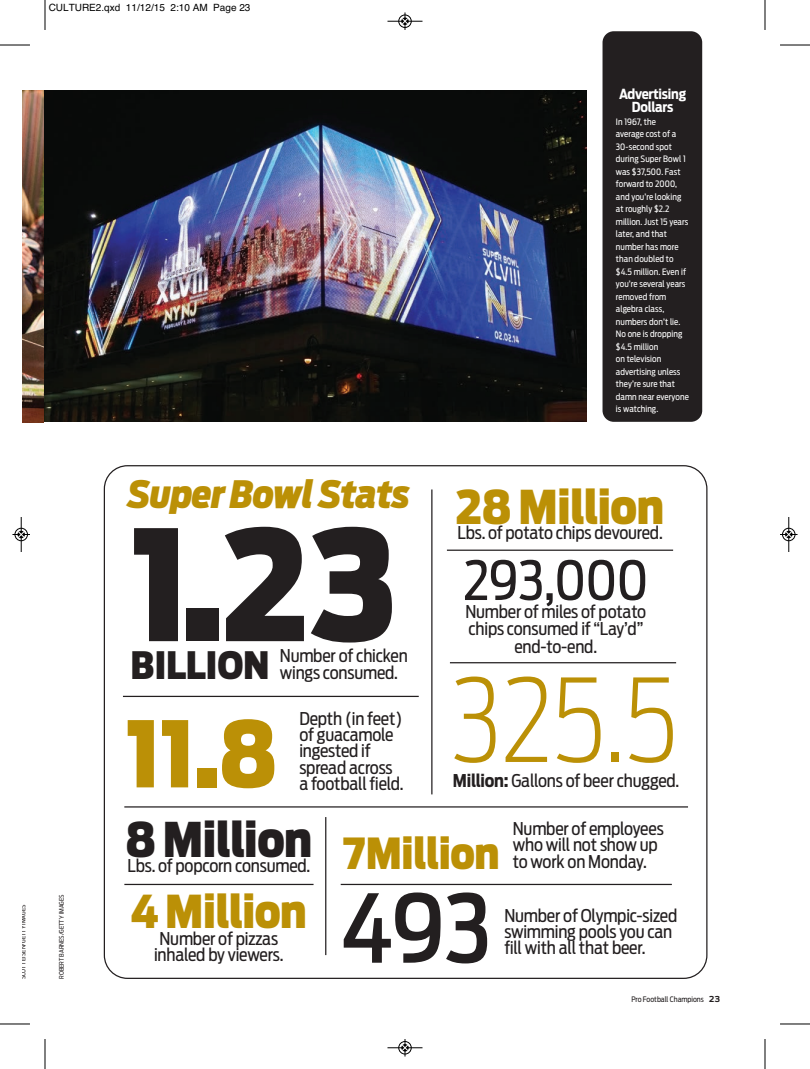
<style>
.page{position:relative;width:810px;height:1069px;background:#fff}
.page>*{position:absolute;margin:0;border:0;box-sizing:border-box;transform-origin:0 0}
.t1{font:900 152.5px "Antenna Cond";color:#231f20}
.t2{font:200 114px "Antenna Cond";color:#bb9006}
.t3{font:500 93.75px "Antenna Cond";color:#231f20}
.t4{font:900 90.75px "Antenna Cond";color:#bb9006}
.t5{font:53.75px "Antenna Cond";letter-spacing:-.015em;color:#231f20}
.t6{font:900 47.5px "Antenna Cond";letter-spacing:-.01em;color:#231f20}
.t7{font:900 46.25px "Antenna Cond";letter-spacing:-.01em;color:#bb9006}
.t8{font:900 45px "Antenna Cond";letter-spacing:-.01em;color:#bb9006}
.t9{font:900 42.5px "Antenna Cond";letter-spacing:-.01em;color:#bb9006}
.t10{font:italic 900 37.5px "Antenna Cond";letter-spacing:-.015em;color:#bb9006}
.t11{font:900 37.5px "Antenna Cond";letter-spacing:-.01em;color:#231f20}
.t12{font:17.5px/16.2px "Antenna Cond";letter-spacing:-.01em;color:#231f20}
.t13{font:700 13.75px/13.8px "Antenna Cond";letter-spacing:-.015em;color:#fff;text-align:center}
.t14{font:10px "Helvetica";color:#000}
.t15{font:8.75px/12.5px "Antenna Cond";letter-spacing:.01em;color:#fff}
.t16{font:7.5px "Antenna Cond";color:#231f20}
.t17{font:6.25px "Antenna Cond";color:#231f20}
.s1{font-weight:700}
.s2{font-family:"Antenna";font-weight:700;font-size:8.12px}
</style>
<div class="page">
<svg style="left:104px;top:465px;width:604px;height:514px"></svg>
<div style="left:603px;top:31px;width:99px;height:391px;background:#231f20;border-radius:11px"></div>
<img style="left:22px;top:90px;width:22px;height:332px">
<img style="left:44px;top:90px;width:543px;height:332px">
<hr style="left:124px;top:806px;width:564px;height:1px;background:#231f20">
<hr style="left:124px;top:884px;width:190px;height:1px;background:#231f20">
<hr style="left:341px;top:884px;width:331px;height:1px;background:#231f20">
<hr style="left:123px;top:696px;width:296px;height:1px;background:#231f20">
<hr style="left:447px;top:549px;width:226px;height:2px;background:#231f20">
<hr style="left:450px;top:662px;width:226px;height:1px;background:#231f20">
<hr style="left:431px;top:489px;width:1px;height:305px;background:#231f20">
<hr style="left:325px;top:817px;width:1px;height:138px;background:#231f20">
<hr style="left:45px;top:0;width:1px;height:30px;background:#000">
<hr style="left:0;top:45px;width:30px;height:1px;background:#000">
<hr style="left:765px;top:0;width:1px;height:30px;background:#000">
<hr style="left:780px;top:45px;width:30px;height:1px;background:#000">
<hr style="left:45px;top:1039px;width:1px;height:30px;background:#000">
<hr style="left:0;top:1024px;width:30px;height:1px;background:#000">
<hr style="left:765px;top:1039px;width:1px;height:30px;background:#000">
<hr style="left:780px;top:1024px;width:30px;height:1px;background:#000">
<div style="left:398px;top:15px;width:14px;height:13px;border:1px solid #fff;border-radius:50%"></div>
<hr style="left:388px;top:21px;width:34px;height:1px;background:#000">
<div style="left:399px;top:15px;width:12px;height:13px;border:1px solid #000;border-radius:50%"></div>
<svg style="left:402px;top:12px;width:6px;height:18px"></svg>
<div style="left:398px;top:1041px;width:14px;height:13px;border:1px solid #fff;border-radius:50%"></div>
<hr style="left:388px;top:1047px;width:34px;height:1px;background:#000">
<div style="left:399px;top:1041px;width:12px;height:13px;border:1px solid #000;border-radius:50%"></div>
<svg style="left:402px;top:1039px;width:6px;height:17px"></svg>
<hr style="left:21px;top:517px;width:1px;height:35px;background:#000">
<div style="left:15px;top:528px;width:13px;height:13px;border:1px solid #000;border-radius:50%"></div>
<svg style="left:12px;top:531px;width:18px;height:7px"></svg>
<hr style="left:789px;top:517px;width:1px;height:35px;background:#000">
<div style="left:782px;top:528px;width:13px;height:13px;border:1px solid #000;border-radius:50%"></div>
<svg style="left:780px;top:531px;width:18px;height:7px"></svg>
<p class="t14" style="left:49px;top:4px;width:203px">CULTURE2.qxd 11/12/15 2:10 AM Page 23</p>
<h3 class="t10" style="left:128px;top:472px;width:284px">Super Bowl Stats</h3>
<h1 class="t1" style="left:131px;top:492px;width:268px">1.23</h1>
<h3 class="t11" style="left:131px;top:642px;width:140px">BILLION</h3>
<p class="t12" style="left:280px;top:647px;width:129px;line-height:17.5px">Number of chicken wings consumed.</p>
<p class="t12" style="left:299px;top:711px;width:106px">Depth (in feet) of guacamole ingested if spread across a football field.</p>
<h3 class="t4" style="left:126px;top:699px;width:153px">11.8</h3>
<p class="t13" style="left:619px;top:87px;width:69px">Advertising<br>Dollars</p>
<p class="t15" style="left:616px;top:116px;width:75px">In 1967, the<br>average cost of a<br>30-second spot during Super Bowl 1 was $37,500. Fast forward to 2000, and you’re looking at roughly $2.2 million. Just 15 years later, and that number has more than doubled to $4.5 million. Even if you’re several years removed from algebra class, numbers don’t lie.<br>No one is dropping $4.5 million<br>on television advertising unless they’re sure that damn near everyone is watching.</p>
<h3 class="t7" style="left:456px;top:479px;width:210px">28 Million</h3>
<p class="t12" style="left:457px;top:525px;width:207px">Lbs. of potato chips devoured.</p>
<h3 class="t5" style="left:463px;top:559px;width:187px">293,000</h3>
<p class="t12" style="left:465px;top:603px;width:182px;line-height:17.5px;text-align:center">Number of miles of potato chips consumed if “Lay’d” end-to-end.</p>
<h2 class="t2" style="left:450px;top:674px;width:230px">325.5</h2>
<p class="t12" style="left:453px;top:774px;width:228px"><span class="s1">Million:</span> Gallons of beer chugged.</p>
<p class="t17" style="left:21px;top:979px;width:76px;rotate:-90deg">SCOTT EISEN/GETTY IMAGES</p>
<p class="t17" style="left:59px;top:979px;width:86px;rotate:-90deg">ROBERT BARNES/GETTY IMAGES</p>
<h3 class="t6" style="left:125px;top:811px;width:189px">8 Million</h3>
<p class="t12" style="left:127px;top:859px;width:184px">Lbs. of popcorn consumed.</p>
<h3 class="t8" style="left:131px;top:884px;width:178px">4 Million</h3>
<p class="t12" style="left:154px;top:931px;width:131px;text-align:center">Number of pizzas inhaled by viewers.</p>
<h3 class="t9" style="left:343px;top:828px;width:158px">7Million</h3>
<p class="t12" style="left:513px;top:822px;width:152px">Number of employees who will not show up to work on Monday.</p>
<h3 class="t3" style="left:341px;top:873px;width:152px">493</h3>
<p class="t12" style="left:504px;top:908px;width:174px">Number of Olympic-sized swimming pools you can fill with all that beer.</p>
<p class="t16" style="left:631px;top:996px;width:90px">Pro Football Champions <span class="s2">23</span></p>
</div>
